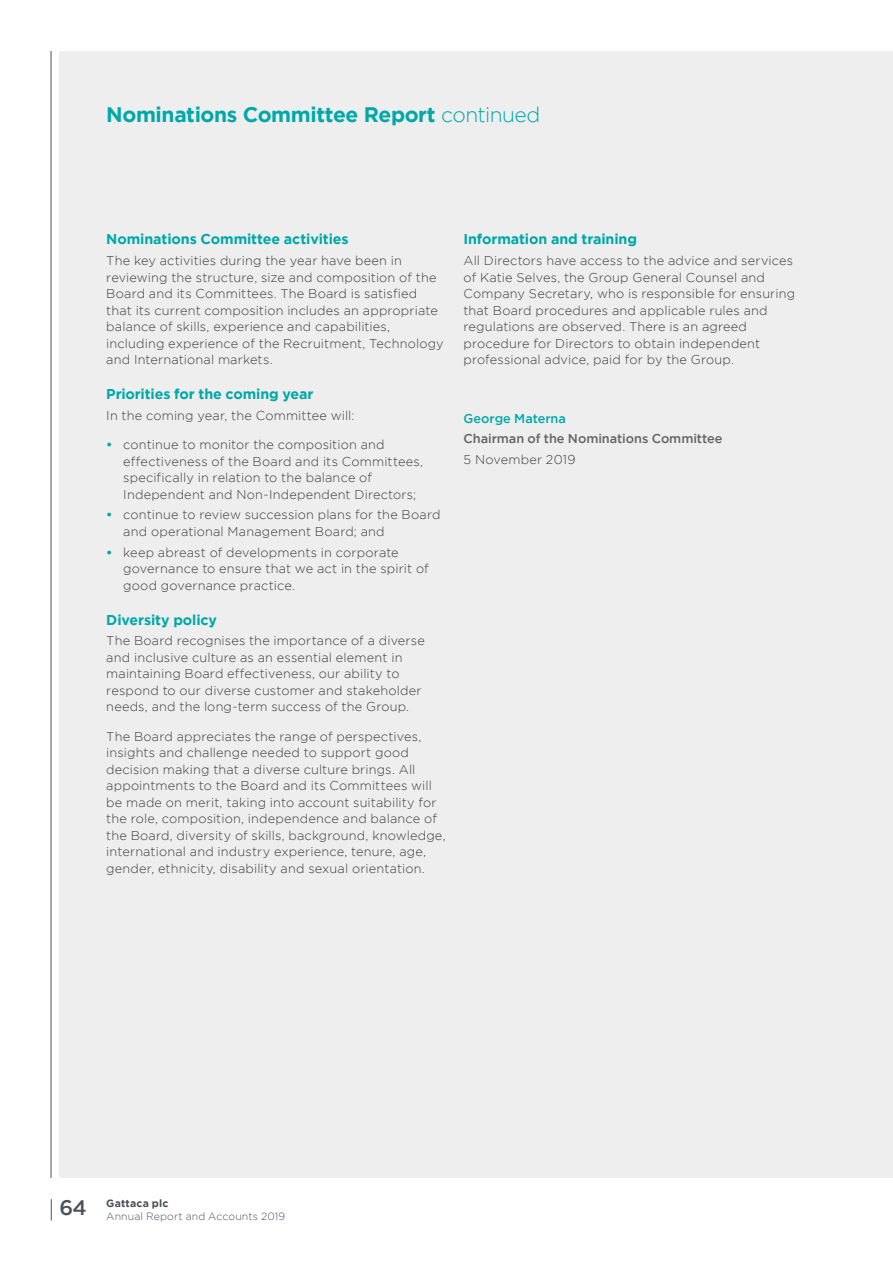
<style>
.page{position:relative;width:893px;height:1263px;background:#fff}
.page>*{position:absolute;margin:0;border:0;box-sizing:border-box;transform-origin:0 0}
.t1{font:700 21px "Gotham";letter-spacing:-.02em;color:#00a8a8}
.t2{font:700 14.25px "Gotham";letter-spacing:-.01em;color:#00a8a8}
.t3{font:300 12.75px/16.5px "Gotham";letter-spacing:.01em;color:#3c3c3b}
.t4{font:500 12.75px "Gotham";letter-spacing:-.005em;color:#646363}
.t5{font:500 12.75px "Gotham";letter-spacing:-.005em;color:#00a8a8}
.t6{font:300 10.5px/12.8px "Gotham";letter-spacing:.015em;color:#4b5159}
.s1{font-weight:300}
.s2{font-weight:700;color:#00a8a8}
.s3{font-weight:500;font-size:21px}
.s4{font-weight:700}
</style>
<div class="page">
<div style="left:60px;top:51px;width:833px;height:1127px;background:#efeeef"></div>
<hr style="left:51px;top:51px;width:1px;height:1127px;background:#4b5159">
<svg style="left:51px;top:1199px;width:1px;height:21px"></svg>
<h1 class="t1" style="left:106px;top:102px;width:435px">Nominations Committee Report <span class="s1">continued</span></h1>
<p class="t2" style="left:106px;top:231px;width:244px">Nominations Committee activities</p>
<p class="t3" style="left:106px;top:252px;width:339px">The key activities during the year have been in reviewing the structure, size and composition of the Board and its Committees. The Board is satisfied that its current composition includes an appropriate balance of skills, experience and capabilities, including experience of the Recruitment, Technology and International markets.</p>
<p class="t2" style="left:106px;top:386px;width:209px">Priorities for the coming year</p>
<p class="t3" style="left:106px;top:407px;width:250px">In the coming year, the Committee will:</p>
<p class="t3" style="left:123px;top:436px;width:301px;text-indent:-17px"><span class="s2">•</span> continue to monitor the composition and effectiveness of the Board and its Committees, specifically in relation to the balance of Independent and Non-Independent Directors;</p>
<p class="t3" style="left:123px;top:506px;width:319px;text-indent:-17px"><span class="s2">•</span> continue to review succession plans for the Board and operational Management Board; and</p>
<p class="t3" style="left:123px;top:544px;width:307px;text-indent:-17px"><span class="s2">•</span> keep abreast of developments in corporate governance to ensure that we act in the spirit of good governance practice.</p>
<p class="t2" style="left:106px;top:611px;width:112px">Diversity policy</p>
<p class="t3" style="left:106px;top:632px;width:320px">The Board recognises the importance of a diverse and inclusive culture as an essential element in maintaining Board effectiveness, our ability to respond to our diverse customer and stakeholder needs, and the long-term success of the Group.</p>
<p class="t3" style="left:106px;top:728px;width:341px">The Board appreciates the range of perspectives, insights and challenge needed to support good decision making that a diverse culture brings. All appointments to the Board and its Committees will be made on merit, taking into account suitability for the role, composition, independence and balance of the Board, diversity of skills, background, knowledge, international and industry experience, tenure, age, gender, ethnicity, disability and sexual orientation.</p>
<p class="t2" style="left:463px;top:231px;width:175px">Information and training</p>
<p class="t3" style="left:463px;top:252px;width:333px">All Directors have access to the advice and services of Katie Selves, the Group General Counsel and Company Secretary, who is responsible for ensuring that Board procedures and applicable rules and regulations are observed. There is an agreed procedure for Directors to obtain independent professional advice, paid for by the Group.</p>
<p class="t5" style="left:463px;top:411px;width:104px">George Materna</p>
<p class="t4" style="left:463px;top:432px;width:261px">Chairman of the Nominations Committee</p>
<p class="t3" style="left:463px;top:451px;width:114px">5 November 2019</p>
<p class="t6" style="left:106px;top:1197px;width:181px;text-indent:-47px"><span class="s3">64</span> <span class="s4">Gattaca plc<br></span>Annual Report and Accounts 2019</p>
</div>
